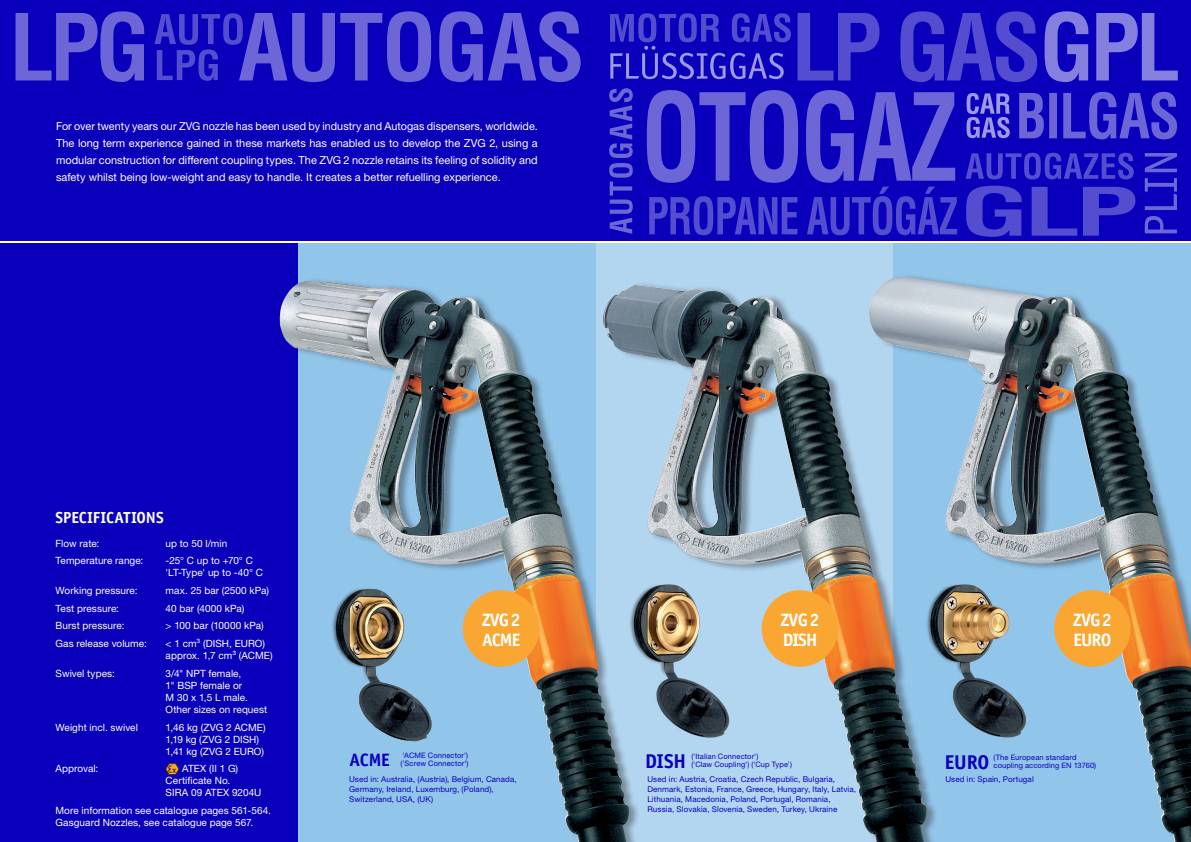
<style>
.page{position:relative;width:1191px;height:842px;background:#fff}
.page>*{position:absolute;margin:0;border:0;box-sizing:border-box;transform-origin:0 0}
.t1{font:700 20px "Officina Sans";letter-spacing:-.01em;color:#0a00bc}
.t2{font:700 18px/20px "Officina Sans";letter-spacing:-.05em;color:#fff}
.t3{font:700 18px "Officina Sans";color:#0a00bc}
.t4{font:700 16px "Officina Sans";letter-spacing:-.005em;color:#fff}
.t5{font:11px/17px "Helvetica Neue LTW1 G";color:#fff;text-align:justify}
.t6{font:10px/12px "Helvetica Neue LTW1 G";letter-spacing:.005em;color:#fff}
.t7{font:8px/10px "Helvetica Neue LTW1 G";letter-spacing:.015em;color:#0a00bc}
.t8{font:7.5px/8px "Helvetica Neue LTW1 G";letter-spacing:.015em;color:#0a00bc}
</style>
<div class="page">
<div style="left:893px;top:244px;width:298px;height:598px;background:#92c5ea"></div>
<div style="left:595px;top:243px;width:298px;height:599px;background:#b2d5f0"></div>
<div style="left:0;top:243px;width:298px;height:599px;background:#0a00bc"></div>
<div style="left:298px;top:243px;width:298px;height:599px;background:#92c5ea"></div>
<div style="left:595px;top:0;width:596px;height:241px;background:#0a00bc"></div>
<img style="left:886px;top:281px;width:305px;height:561px">
<div style="left:603px;top:282px;width:335px;height:560px;background:#231f20;opacity:.4"></div>
<img style="left:640px;top:285px;width:287px;height:557px">
<div style="left:280px;top:278px;width:360px;height:564px;background:#231f20;opacity:.4"></div>
<img style="left:279px;top:283px;width:350px;height:559px">
<img style="left:325px;top:583px;width:108px;height:167px">
<img style="left:605px;top:570px;width:141px;height:175px">
<img style="left:914px;top:570px;width:131px;height:178px">
<div style="left:463px;top:590px;width:76px;height:77px;background:#faa633;border-radius:50%"></div>
<div style="left:761px;top:590px;width:77px;height:77px;background:#faa633;border-radius:50%"></div>
<div style="left:1054px;top:590px;width:76px;height:77px;background:#faa633;border-radius:50%"></div>
<svg style="left:165px;top:763px;width:14px;height:12px"></svg>
<div style="left:0;top:0;width:595px;height:241px;background:#0a00bc"></div>
<svg style="left:16px;top:11px;width:128px;height:71px"></svg>
<svg style="left:154px;top:11px;width:426px;height:71px"></svg>
<svg style="left:966px;top:93px;width:44px;height:45px"></svg>
<svg style="left:966px;top:186px;width:169px;height:51px"></svg>
<svg style="left:647px;top:90px;width:310px;height:145px"></svg>
<svg style="left:1144px;top:153px;width:33px;height:80px"></svg>
<svg style="left:609px;top:88px;width:24px;height:146px"></svg>
<svg style="left:1019px;top:92px;width:158px;height:47px"></svg>
<svg style="left:965px;top:153px;width:168px;height:26px"></svg>
<svg style="left:1044px;top:11px;width:133px;height:71px"></svg>
<svg style="left:797px;top:11px;width:240px;height:71px"></svg>
<svg style="left:610px;top:13px;width:181px;height:66px"></svg>
<p class="t5" style="left:56px;top:118px;width:483px">For over twenty years our ZVG nozzle has been used by industry and Autogas dispensers, worldwide.<br>The long term experience gained in these markets has enabled us to develop the ZVG 2, using a modular construction for different coupling types. The ZVG 2 nozzle retains its feeling of solidity and safety whilst being low-weight and easy to handle. It creates a better refuelling experience.</p>
<h3 class="t4" style="left:56px;top:508px;width:110px">SPECIFICATIONS</h3>
<p class="t6" style="left:56px;top:537px;width:45px">Flow rate:</p>
<p class="t6" style="left:166px;top:537px;width:63px">up to 50 l/min</p>
<p class="t6" style="left:56px;top:555px;width:89px">Temperature range:</p>
<p class="t6" style="left:166px;top:555px;width:99px">-25° C up to +70° C 'LT-Type' up to -40° C</p>
<p class="t6" style="left:56px;top:584px;width:83px">Working pressure:</p>
<p class="t6" style="left:166px;top:584px;width:105px">max. 25 bar (2500 kPa)</p>
<p class="t6" style="left:56px;top:602px;width:65px">Test pressure:</p>
<p class="t6" style="left:166px;top:602px;width:80px">40 bar (4000 kPa)</p>
<p class="t6" style="left:56px;top:620px;width:71px">Burst pressure:</p>
<p class="t6" style="left:166px;top:620px;width:100px">&gt; 100 bar (10000 kPa)</p>
<p class="t6" style="left:56px;top:637px;width:93px">Gas release volume:</p>
<p class="t6" style="left:166px;top:637px;width:109px">&lt; 1 cm³ (DISH, EURO) approx. 1,7 cm³ (ACME)</p>
<p class="t6" style="left:56px;top:667px;width:61px">Swivel types:</p>
<p class="t6" style="left:166px;top:667px;width:103px">3/4" NPT female,<br>1" BSP female or<br>M 30 x 1,5 L male.<br>Other sizes on request</p>
<p class="t6" style="left:56px;top:721px;width:84px">Weight incl. swivel</p>
<p class="t6" style="left:166px;top:721px;width:102px">1,46 kg (ZVG 2 ACME)<br>1,19 kg (ZVG 2 DISH)<br>1,41 kg (ZVG 2 EURO)</p>
<p class="t6" style="left:56px;top:762px;width:44px">Approval:</p>
<p class="t6" style="left:166px;top:762px;width:97px;text-indent:17px">ATEX (II 1 G)<br>Certificate No.<br>SIRA 09 ATEX 9204U</p>
<p class="t6" style="left:56px;top:804px;width:217px">More information see catalogue pages 561-564.<br>Gasguard Nozzles, see catalogue page 567.</p>
<h2 class="t2" style="left:482px;top:609px;width:40px">ZVG 2<br>ACME</h2>
<h2 class="t2" style="left:1073px;top:609px;width:40px">ZVG 2<br>EURO</h2>
<h2 class="t2" style="left:780px;top:609px;width:40px">ZVG 2<br>DISH</h2>
<h2 class="t3" style="left:349px;top:749px;width:42px">ACME</h2>
<p class="t8" style="left:400px;top:751px;width:69px">'ACME Connector') ('Screw Connector')</p>
<h1 class="t1" style="left:645px;top:749px;width:43px">DISH</h1>
<p class="t8" style="left:691px;top:752px;width:102px">('Italian Connector')<br>('Claw Coupling') ('Cup Type')</p>
<p class="t7" style="left:349px;top:774px;width:169px">Used in: Australia, (Austria), Belgium, Canada,<br>Germany, Ireland, Luxemburg, (Poland),<br>Switzerland, USA, (UK)</p>
<p class="t7" style="left:647px;top:774px;width:210px">Used in: Austria, Croatia, Czech Republic, Bulgaria, Denmark, Estonia, France, Greece, Hungary, Italy, Latvia, Lithuania, Macedonia, Poland, Portugal, Romania, Russia, Slovakia, Slovenia, Sweden, Turkey, Ukraine</p>
<h1 class="t1" style="left:945px;top:749px;width:46px">EURO</h1>
<p class="t8" style="left:993px;top:753px;width:104px">(The European standard coupling according EN 13760)</p>
<p class="t7" style="left:945px;top:774px;width:90px">Used in: Spain, Portugal</p>
</div>
